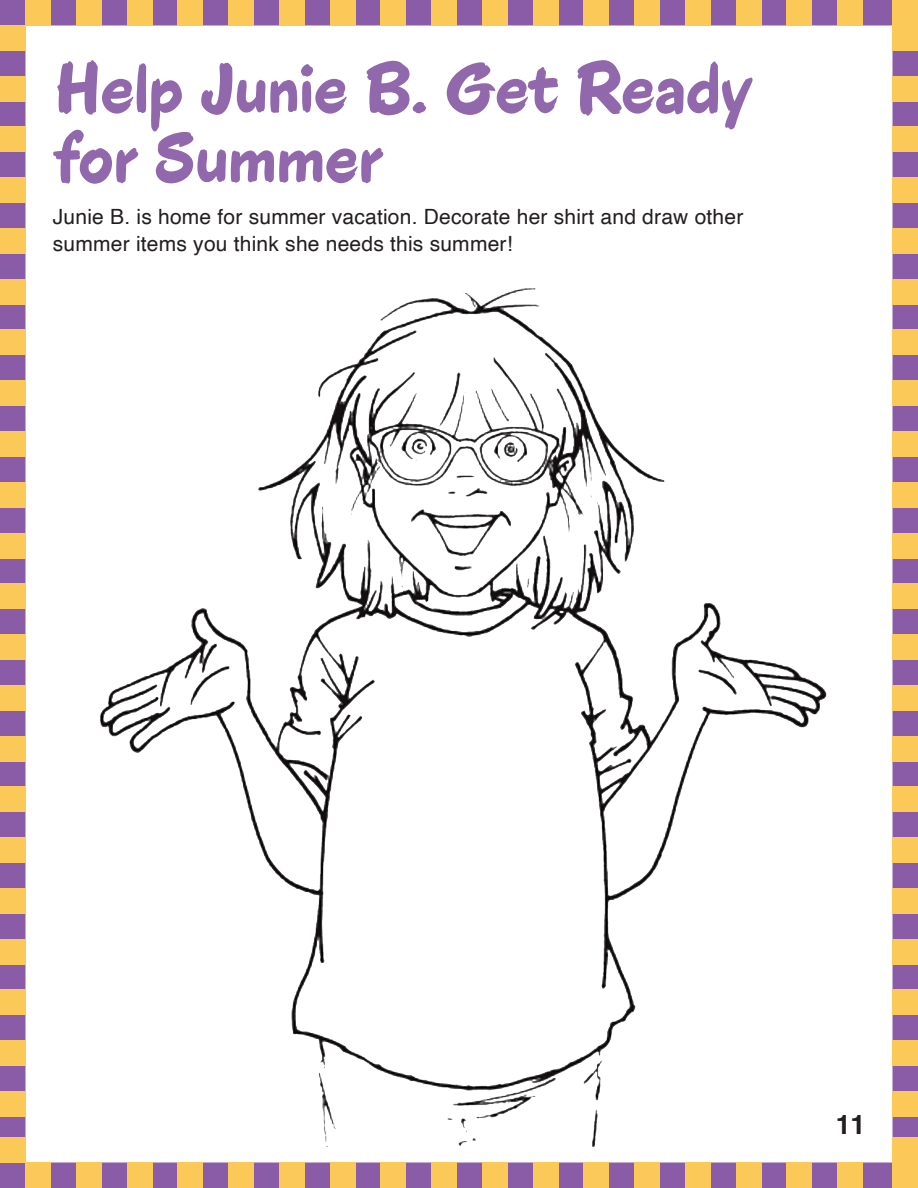
<style>
.page{position:relative;width:918px;height:1188px;background:#fff}
.page>*{position:absolute;margin:0;border:0;box-sizing:border-box;transform-origin:0 0}
.t1{font:72px/69.6px "Filmotype Austin";color:#9268ac}
.t2{font:700 27px "Helvetica";color:#231f20}
.t3{font:21px/27px "Helvetica";letter-spacing:.01em;color:#231f20}
</style>
<div class="page">
<div style="left:0;top:0;width:918px;height:1188px;border:26px solid #8a5ba6"></div>
<img style="left:85px;top:288px;width:748px;height:900px">
<div style="left:0;top:25px;width:25px;height:26px;background:#fbc958"></div>
<div style="left:893px;top:0;width:25px;height:51px;background:#fbc958"></div>
<div style="left:0;top:76px;width:25px;height:25px;background:#fbc958"></div>
<div style="left:893px;top:76px;width:25px;height:25px;background:#fbc958"></div>
<div style="left:0;top:127px;width:25px;height:25px;background:#fbc958"></div>
<div style="left:893px;top:127px;width:25px;height:25px;background:#fbc958"></div>
<div style="left:0;top:178px;width:25px;height:25px;background:#fbc958"></div>
<div style="left:893px;top:178px;width:25px;height:25px;background:#fbc958"></div>
<div style="left:0;top:228px;width:25px;height:26px;background:#fbc958"></div>
<div style="left:893px;top:228px;width:25px;height:26px;background:#fbc958"></div>
<div style="left:0;top:279px;width:25px;height:25px;background:#fbc958"></div>
<div style="left:893px;top:279px;width:25px;height:25px;background:#fbc958"></div>
<div style="left:0;top:330px;width:25px;height:25px;background:#fbc958"></div>
<div style="left:893px;top:330px;width:25px;height:25px;background:#fbc958"></div>
<div style="left:0;top:381px;width:25px;height:25px;background:#fbc958"></div>
<div style="left:893px;top:381px;width:25px;height:25px;background:#fbc958"></div>
<div style="left:0;top:431px;width:25px;height:26px;background:#fbc958"></div>
<div style="left:893px;top:431px;width:25px;height:26px;background:#fbc958"></div>
<div style="left:0;top:482px;width:25px;height:25px;background:#fbc958"></div>
<div style="left:893px;top:482px;width:25px;height:25px;background:#fbc958"></div>
<div style="left:0;top:533px;width:25px;height:25px;background:#fbc958"></div>
<div style="left:893px;top:533px;width:25px;height:25px;background:#fbc958"></div>
<div style="left:0;top:584px;width:25px;height:25px;background:#fbc958"></div>
<div style="left:893px;top:584px;width:25px;height:25px;background:#fbc958"></div>
<div style="left:0;top:634px;width:25px;height:26px;background:#fbc958"></div>
<div style="left:893px;top:634px;width:25px;height:26px;background:#fbc958"></div>
<div style="left:0;top:685px;width:25px;height:26px;background:#fbc958"></div>
<div style="left:893px;top:685px;width:25px;height:26px;background:#fbc958"></div>
<div style="left:0;top:736px;width:25px;height:25px;background:#fbc958"></div>
<div style="left:893px;top:736px;width:25px;height:25px;background:#fbc958"></div>
<div style="left:0;top:787px;width:25px;height:25px;background:#fbc958"></div>
<div style="left:893px;top:787px;width:25px;height:25px;background:#fbc958"></div>
<div style="left:0;top:837px;width:25px;height:26px;background:#fbc958"></div>
<div style="left:893px;top:837px;width:25px;height:26px;background:#fbc958"></div>
<div style="left:0;top:888px;width:25px;height:26px;background:#fbc958"></div>
<div style="left:893px;top:888px;width:25px;height:26px;background:#fbc958"></div>
<div style="left:0;top:939px;width:25px;height:25px;background:#fbc958"></div>
<div style="left:893px;top:939px;width:25px;height:25px;background:#fbc958"></div>
<div style="left:0;top:990px;width:25px;height:25px;background:#fbc958"></div>
<div style="left:893px;top:990px;width:25px;height:25px;background:#fbc958"></div>
<div style="left:0;top:1040px;width:25px;height:26px;background:#fbc958"></div>
<div style="left:893px;top:1040px;width:25px;height:26px;background:#fbc958"></div>
<div style="left:0;top:1091px;width:25px;height:26px;background:#fbc958"></div>
<div style="left:893px;top:1091px;width:25px;height:26px;background:#fbc958"></div>
<div style="left:0;top:1137px;width:25px;height:26px;background:#fbc958"></div>
<div style="left:893px;top:1137px;width:25px;height:51px;background:#fbc958"></div>
<div style="left:25px;top:1163px;width:26px;height:25px;background:#fbc958"></div>
<div style="left:25px;top:0;width:26px;height:25px;background:#fbc958"></div>
<div style="left:76px;top:1163px;width:26px;height:25px;background:#fbc958"></div>
<div style="left:76px;top:0;width:26px;height:25px;background:#fbc958"></div>
<div style="left:127px;top:1163px;width:25px;height:25px;background:#fbc958"></div>
<div style="left:127px;top:0;width:25px;height:25px;background:#fbc958"></div>
<div style="left:178px;top:1163px;width:25px;height:25px;background:#fbc958"></div>
<div style="left:178px;top:0;width:25px;height:25px;background:#fbc958"></div>
<div style="left:228px;top:1163px;width:26px;height:25px;background:#fbc958"></div>
<div style="left:228px;top:0;width:26px;height:25px;background:#fbc958"></div>
<div style="left:279px;top:1163px;width:26px;height:25px;background:#fbc958"></div>
<div style="left:279px;top:0;width:26px;height:25px;background:#fbc958"></div>
<div style="left:330px;top:1163px;width:25px;height:25px;background:#fbc958"></div>
<div style="left:330px;top:0;width:25px;height:25px;background:#fbc958"></div>
<div style="left:381px;top:1163px;width:25px;height:25px;background:#fbc958"></div>
<div style="left:381px;top:0;width:25px;height:25px;background:#fbc958"></div>
<div style="left:431px;top:1163px;width:26px;height:25px;background:#fbc958"></div>
<div style="left:431px;top:0;width:26px;height:25px;background:#fbc958"></div>
<div style="left:482px;top:1163px;width:26px;height:25px;background:#fbc958"></div>
<div style="left:482px;top:0;width:26px;height:25px;background:#fbc958"></div>
<div style="left:533px;top:1163px;width:25px;height:25px;background:#fbc958"></div>
<div style="left:533px;top:0;width:25px;height:25px;background:#fbc958"></div>
<div style="left:584px;top:1163px;width:25px;height:25px;background:#fbc958"></div>
<div style="left:584px;top:0;width:25px;height:25px;background:#fbc958"></div>
<div style="left:634px;top:1163px;width:26px;height:25px;background:#fbc958"></div>
<div style="left:634px;top:0;width:26px;height:25px;background:#fbc958"></div>
<div style="left:685px;top:1163px;width:26px;height:25px;background:#fbc958"></div>
<div style="left:685px;top:0;width:26px;height:25px;background:#fbc958"></div>
<div style="left:736px;top:1163px;width:25px;height:25px;background:#fbc958"></div>
<div style="left:736px;top:0;width:25px;height:25px;background:#fbc958"></div>
<div style="left:787px;top:1163px;width:25px;height:25px;background:#fbc958"></div>
<div style="left:787px;top:0;width:25px;height:25px;background:#fbc958"></div>
<div style="left:838px;top:1163px;width:25px;height:25px;background:#fbc958"></div>
<div style="left:838px;top:0;width:25px;height:25px;background:#fbc958"></div>
<p class="t1" style="left:55px;top:53px;width:697px">Help Junie B. Get Ready for Summer</p>
<p class="t3" style="left:53px;top:203px;width:692px">Junie B. is home for summer vacation. Decorate her shirt and draw other summer items you think she needs this summer!</p>
<p class="t2" style="left:836px;top:1108px;width:31px">11</p>
</div>
